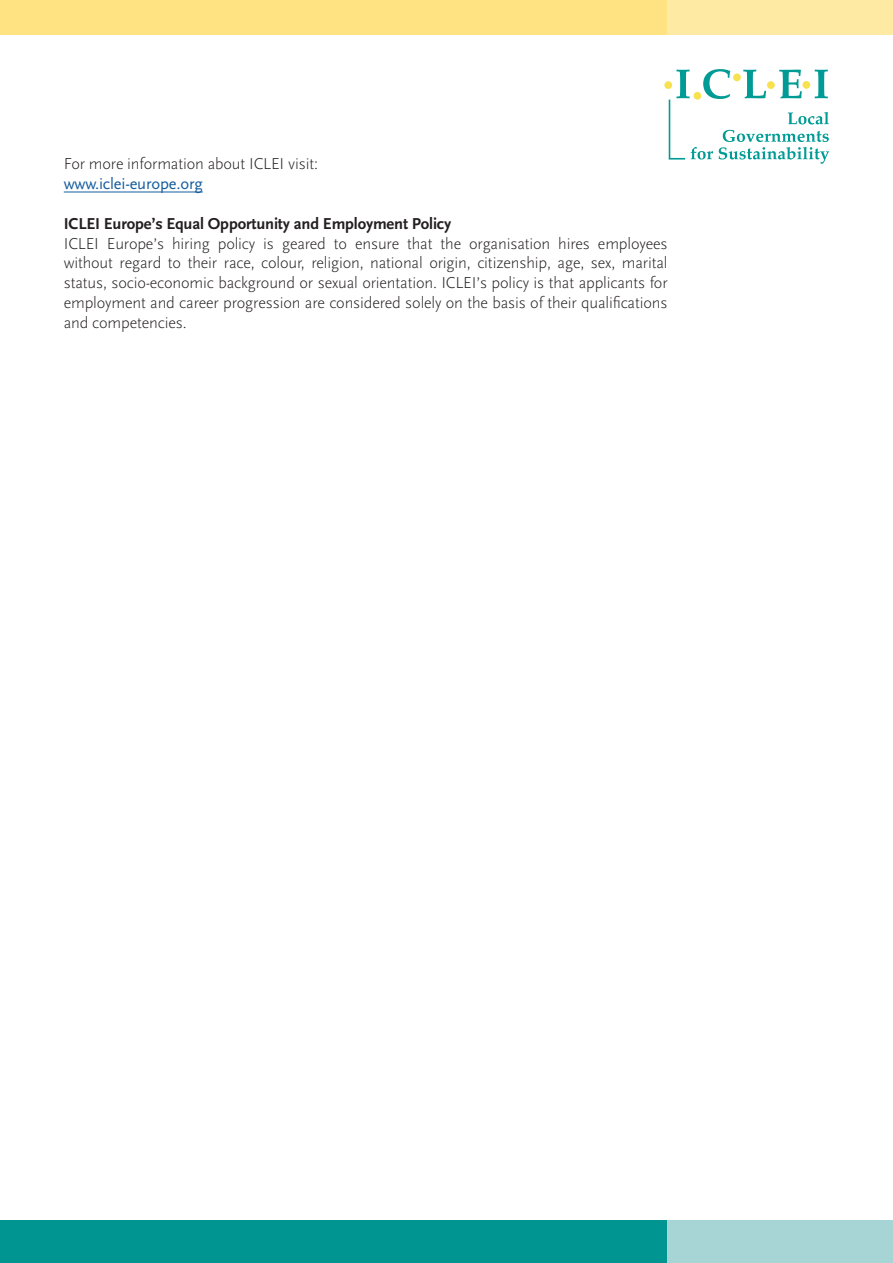
<style>
.page{position:relative;width:893px;height:1263px;background:#fff}
.page>*{position:absolute;margin:0;border:0;box-sizing:border-box;transform-origin:0 0}
.t1{font:300 16.5px/19.8px "Scala Sans Pro";letter-spacing:-.01em;color:#231f20;text-align:justify}
.t2{font:700 16.5px "Scala Sans Pro";letter-spacing:-.01em;color:#231f20}
.t3{font:16.5px "Scala Sans Pro";letter-spacing:-.01em;color:#175d9e}
</style>
<div class="page">
<hr style="left:64px;top:192px;width:139px;height:1px;background:#175d9e">
<div style="left:0;top:1220px;width:893px;height:43px;background:#009590"></div>
<div style="left:0;top:0;width:893px;height:34px;background:#ffe383"></div>
<div style="left:668px;top:0;width:225px;height:34px;background:#feeaa3"></div>
<div style="left:668px;top:1220px;width:225px;height:43px;background:#a7d5d5"></div>
<div style="left:664px;top:81px;width:8px;height:8px;background:#f8e14f;border-radius:50%"></div>
<svg style="left:668px;top:69px;width:161px;height:95px"></svg>
<p class="t1" style="left:64px;top:154px;width:256px">For more information about ICLEI visit:</p>
<p class="t3" style="left:64px;top:174px;width:141px">www.iclei-europe.org</p>
<p class="t2" style="left:64px;top:214px;width:389px">ICLEI Europe’s Equal Opportunity and Employment Policy</p>
<p class="t1" style="left:64px;top:233px;width:605px">ICLEI Europe’s hiring policy is geared to ensure that the organisation hires employees without regard to their race, colour, religion, national origin, citizenship, age, sex, marital status, socio-economic background or sexual orientation. ICLEI’s policy is that applicants for employment and career progression are considered solely on the basis of their qualifications and competencies.</p>
</div>
